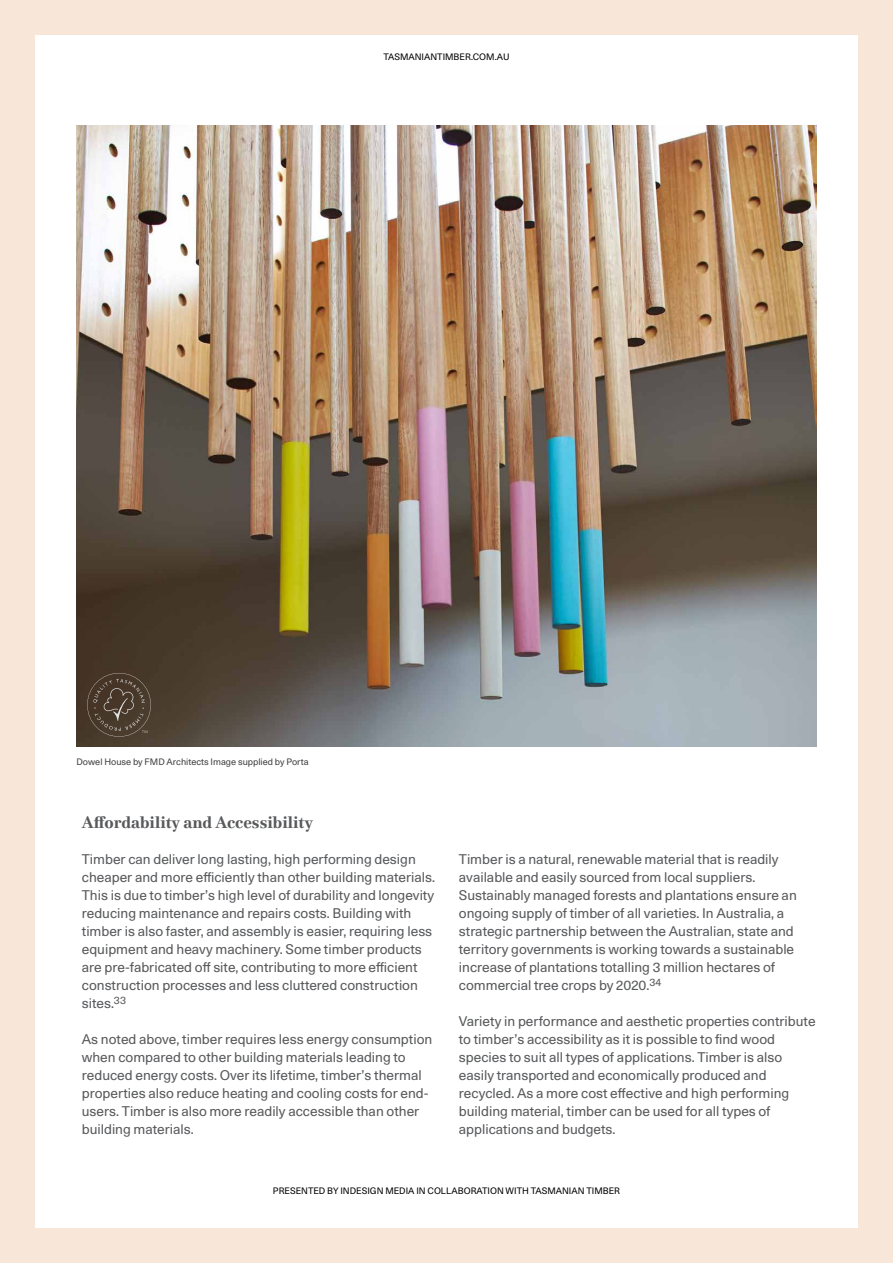
<style>
.page{position:relative;width:893px;height:1263px;background:#f8e7d9}
.page>*{position:absolute;margin:0;border:0;box-sizing:border-box;transform-origin:0 0}
.t1{font:700 16.5px "Media 77";color:#58595b}
.t2{font:13.5px/18px "Unica 77 LL";color:#58595b}
.t3{font:9px "Unica 77 LL";color:#000}
.t4{font:9px "Unica 77 LL";color:#414042}
</style>
<div class="page">
<div style="left:35px;top:36px;width:823px;height:1192px;background:#fff"></div>
<img style="left:77px;top:125px;width:739px;height:621px">
<svg style="left:87px;top:673px;width:64px;height:64px;background:#514335"></svg>
<p class="t3" style="left:383px;top:50px;width:128px">TASMANIANTIMBER.COM.AU</p>
<p class="t4" style="left:77px;top:755px;width:234px">Dowel House by FMD Architects Image supplied by Porta</p>
<p class="t1" style="left:82px;top:813px;width:233px">Affordability and Accessibility</p>
<p class="t2" style="left:82px;top:849px;width:355px">Timber can deliver long lasting, high performing design cheaper and more efficiently than other building materials.<br>This is due to timber’s high level of durability and longevity reducing maintenance and repairs costs. Building with timber is also faster, and assembly is easier, requiring less equipment and heavy machinery. Some timber products are pre-fabricated off site, contributing to more efficient construction processes and less cluttered construction sites.<sup>33</sup></p>
<p class="t2" style="left:82px;top:1029px;width:352px">As noted above, timber requires less energy consumption when compared to other building materials leading to reduced energy costs. Over its lifetime, timber’s thermal properties also reduce heating and cooling costs for end&shy;users. Timber is also more readily accessible than other building materials.</p>
<p class="t2" style="left:459px;top:849px;width:339px">Timber is a natural, renewable material that is readily available and easily sourced from local suppliers.<br>Sustainably managed forests and plantations ensure an ongoing supply of timber of all varieties. In Australia, a strategic partnership between the Australian, state and territory governments is working towards a sustainable increase of plantations totalling 3 million hectares of commercial tree crops by 2020.<sup>34</sup></p>
<p class="t2" style="left:459px;top:1011px;width:358px">Variety in performance and aesthetic properties contribute to timber’s accessibility as it is possible to find wood species to suit all types of applications. Timber is also easily transported and economically produced and recycled. As a more cost effective and high performing building material, timber can be used for all types of applications and budgets.</p>
<p class="t3" style="left:273px;top:1184px;width:349px">PRESENTED BY INDESIGN MEDIA IN COLLABORATION WITH TASMANIAN TIMBER</p>
</div>
